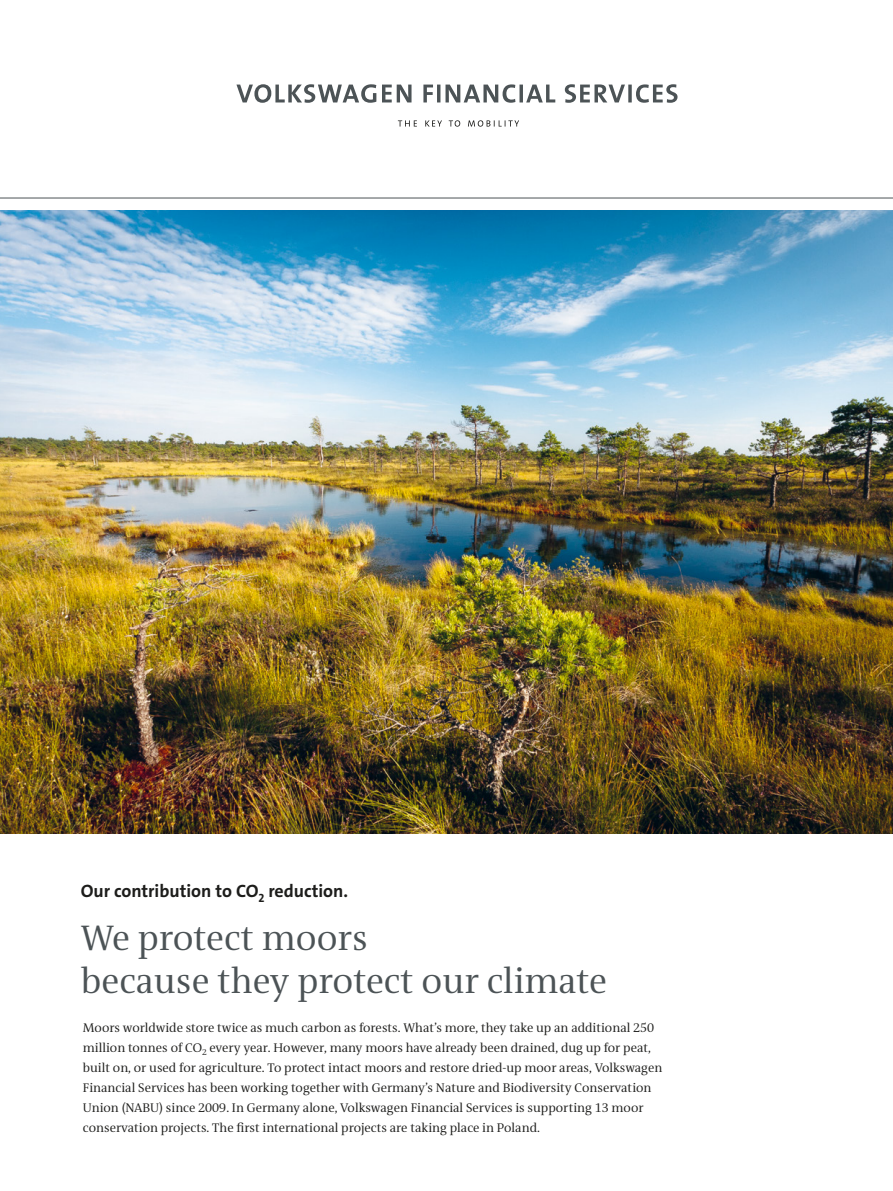
<style>
.page{position:relative;width:893px;height:1191px;background:#fff}
.page>*{position:absolute;margin:0;border:0;box-sizing:border-box;transform-origin:0 0}
.t1{font:36px/43.5px "VWAG The Antiqua";color:#4c5356}
.t2{font:700 18px "VWAG The Sans";color:#1d1d1b}
.t3{font:12.75px/19.8px "VWAG The Antiqua";color:#1d1d1b}
</style>
<div class="page">
<hr style="left:0;top:197px;width:893px;height:1px;background:#4c5356">
<svg style="left:236px;top:84px;width:441px;height:19px"></svg>
<svg style="left:398px;top:120px;width:121px;height:7px"></svg>
<img style="left:0;top:211px;width:893px;height:623px">
<h2 class="t2" style="left:81px;top:879px;width:269px">Our contribution to CO<sub>2</sub> reduction.</h2>
<h1 class="t1" style="left:81px;top:916px;width:528px">We protect moors<br>because they protect our climate</h1>
<p class="t3" style="left:83px;top:1018px;width:581px">Moors worldwide store twice as much carbon as forests. What’s more, they take up an additional 250 million tonnes of CO<sub>2</sub> every year. However, many moors have already been drained, dug up for peat, built on, or used for agriculture. To protect intact moors and restore dried-up moor areas, Volkswagen Financial Services has been working together with Germany’s Nature and Biodiversity Conservation Union (NABU) since 2009. In Germany alone, Volkswagen Financial Services is supporting 13 moor conservation projects. The first international projects are taking place in Poland.</p>
</div>
